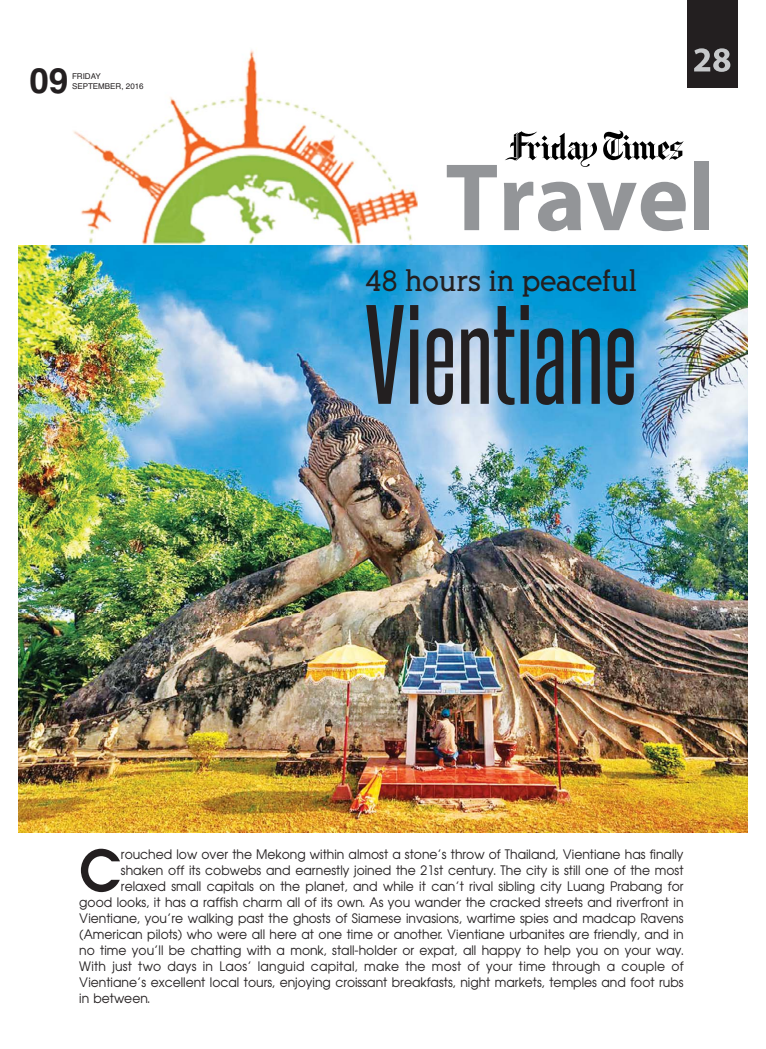
<style>
.page{position:relative;width:766px;height:1049px;background:#fff}
.page>*{position:absolute;margin:0;border:0;box-sizing:border-box;transform-origin:0 0}
.t1{font:120px "Steelfish Rg";color:#231f20}
.t2{font:700 96.7px "Myriad Pro";color:#939598}
.t3{font:700 56.2px "Avian";color:#231f20;scale:.95 1}
.t4{font:700 35px "Helvetica";color:#231f20}
.t5{font:700 29px "Alexandria FLF";color:#231f20;scale:.95 1}
.t6{font:13px "Avian";color:#231f20;scale:.95 1}
.t7{font:13px "Avian";letter-spacing:.02em;color:#231f20;scale:.95 1}
.t8{font:8px/10px "Helvetica";color:#231f20}
</style>
<div class="page">
<img style="left:58px;top:50px;width:359px;height:196px">
<img style="left:18px;top:246px;width:729px;height:586px">
<svg style="left:603px;top:130px;width:80px;height:30px"></svg>
<svg style="left:505px;top:131px;width:92px;height:36px"></svg>
<div style="left:686px;top:0;width:50px;height:87px;background:#231f20"></div>
<svg style="left:694px;top:48px;width:36px;height:24px"></svg>
<h3 class="t4" style="left:29px;top:67px;width:40px">09</h3>
<p class="t8" style="left:72px;top:72px;width:73px">FRIDAY<br>SEPTEMBER, 2016</p>
<h2 class="t2" style="left:445px;top:140px;width:271px">Travel</h2>
<h3 class="t5" style="left:365px;top:265px;width:288px">48 hours in peaceful</h3>
<h1 class="t1" style="left:364px;top:298px;width:274px">Vientiane</h1>
<h3 class="t3" style="left:79px;top:845px;width:45px">C</h3>
<p class="t6" style="left:121px;top:849px;width:593px">rouched low over the Mekong within almost a stone’s throw of Thailand, Vientiane has finally</p>
<p class="t6" style="left:121px;top:865px;width:593px">shaken off its cobwebs and earnestly joined the 21st century. The city is still one of the most</p>
<p class="t6" style="left:121px;top:881px;width:593px">relaxed small capitals on the planet, and while it can’t rival sibling city Luang Prabang for</p>
<p class="t6" style="left:79px;top:897px;width:637px">good looks, it has a raffish charm all of its own. As you wander the cracked streets and riverfront in</p>
<p class="t6" style="left:79px;top:913px;width:637px">Vientiane, you’re walking past the ghosts of Siamese invasions, wartime spies and madcap Ravens</p>
<p class="t6" style="left:79px;top:929px;width:637px">(American pilots) who were all here at one time or another. Vientiane urbanites are friendly, and in</p>
<p class="t6" style="left:79px;top:945px;width:637px">no time you’ll be chatting with a monk, stall-holder or expat, all happy to help you on your way.</p>
<p class="t7" style="left:79px;top:961px;width:637px">With just two days in Laos’ languid capital, make the most of your time through a couple of</p>
<p class="t6" style="left:79px;top:977px;width:637px">Vientiane’s excellent local tours, enjoying croissant breakfasts, night markets, temples and foot rubs</p>
<p class="t6" style="left:79px;top:993px;width:76px">in between.</p>
</div>
